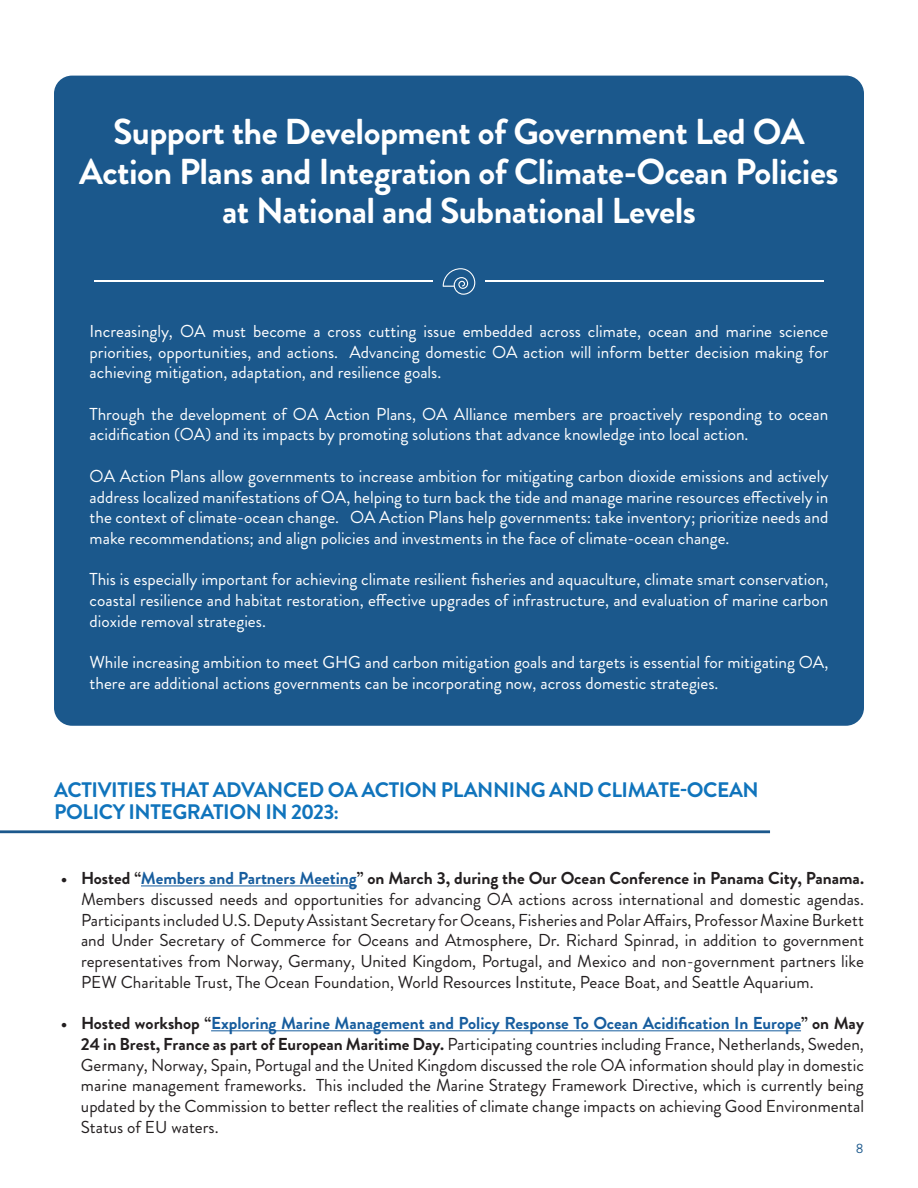
<style>
.page{position:relative;width:918px;height:1188px;background:#fff}
.page>*{position:absolute;margin:0;border:0;box-sizing:border-box;transform-origin:0 0}
.t1{font:700 36px/39.6px "Brandon Grotesque";letter-spacing:-.015em;color:#fff;text-align:center}
.t2{font:700 21px "Brandon Grotesque";letter-spacing:-.02em;color:#1074bc}
.t3{font:17.25px/20.7px "Brandon Grotesque";color:#fff;text-align:justify}
.t4{font:17.25px/20.7px "Brandon Grotesque";color:#231f20;text-align:justify}
.t5{font:13.5px "Brandon Grotesque";color:#1b588c}
.s1{font-weight:700}
.s2{font-weight:700;color:#175d9e}
</style>
<div class="page">
<div style="left:54px;top:76px;width:810px;height:650px;background:#1b588c;border-radius:18px"></div>
<hr style="left:141px;top:885px;width:216px;height:1px;background:#175d9e">
<hr style="left:211px;top:1030px;width:590px;height:1px;background:#175d9e">
<hr style="left:0;top:830px;width:770px;height:3px;background:#1b588c">
<svg style="left:443px;top:268px;width:32px;height:27px"></svg>
<hr style="left:485px;top:281px;width:339px;height:1px;background:#fff">
<hr style="left:94px;top:281px;width:339px;height:1px;background:#fff">
<p class="t1" style="left:79px;top:112px;width:761px">Support the Development of Government Led OA<br>Action Plans and Integration of Climate-Ocean Policies at National and Subnational Levels</p>
<p class="t3" style="left:90px;top:321px;width:740px">Increasingly, OA must become a cross cutting issue embedded across climate, ocean and marine science priorities, opportunities, and actions. Advancing domestic OA action will inform better decision making for achieving mitigation, adaptation, and resilience goals.</p>
<p class="t3" style="left:90px;top:404px;width:740px">Through the development of OA Action Plans, OA Alliance members are proactively responding to ocean acidification (OA) and its impacts by promoting solutions that advance knowledge into local action.</p>
<p class="t3" style="left:90px;top:466px;width:740px">OA Action Plans allow governments to increase ambition for mitigating carbon dioxide emissions and actively address localized manifestations of OA, helping to turn back the tide and manage marine resources effectively in the context of climate-ocean change. OA Action Plans help governments: take inventory; prioritize needs and make recommendations; and align policies and investments in the face of climate-ocean change.</p>
<p class="t3" style="left:90px;top:569px;width:740px">This is especially important for achieving climate resilient fisheries and aquaculture, climate smart conservation, coastal resilience and habitat restoration, effective upgrades of infrastructure, and evaluation of marine carbon dioxide removal strategies.</p>
<p class="t3" style="left:90px;top:652px;width:740px">While increasing ambition to meet GHG and carbon mitigation goals and targets is essential for mitigating OA, there are additional actions governments can be incorporating now, across domestic strategies.</p>
<p class="t2" style="left:54px;top:775px;width:706px">ACTIVITIES THAT ADVANCED OA ACTION PLANNING AND CLIMATE-OCEAN</p>
<p class="t2" style="left:54px;top:797px;width:286px">POLICY INTEGRATION IN 2023:</p>
<p class="t4" style="left:81px;top:868px;width:785px;text-indent:-20px"><span class="s1">• Hosted “</span><span class="s2">Members and Partners Meeting</span><span class="s1">” on March 3, during the Our Ocean Conference in Panama City, Panama.<br></span>Members discussed needs and opportunities for advancing OA actions across international and domestic agendas.<br>Participants included U.S. Deputy Assistant Secretary for Oceans, Fisheries and Polar Affairs, Professor Maxine Burkett and Under Secretary of Commerce for Oceans and Atmosphere, Dr. Richard Spinrad, in addition to government representatives from Norway, Germany, United Kingdom, Portugal, and Mexico and non-government partners like PEW Charitable Trust, The Ocean Foundation, World Resources Institute, Peace Boat, and Seattle Aquarium.</p>
<p class="t4" style="left:81px;top:1013px;width:785px;text-indent:-20px"><span class="s1">• Hosted workshop “</span><span class="s2">Exploring Marine Management and Policy Response To Ocean Acidification In Europe</span><span class="s1">” on May 24 in Brest, France as part of European Maritime Day.</span> Participating countries including France, Netherlands, Sweden, Germany, Norway, Spain, Portugal and the United Kingdom discussed the role OA information should play in domestic marine management frameworks. This included the Marine Strategy Framework Directive, which is currently being updated by the Commission to better reflect the realities of climate change impacts on achieving Good Environmental Status of EU waters.</p>
<p class="t5" style="left:856px;top:1139px;width:9px">8</p>
</div>
